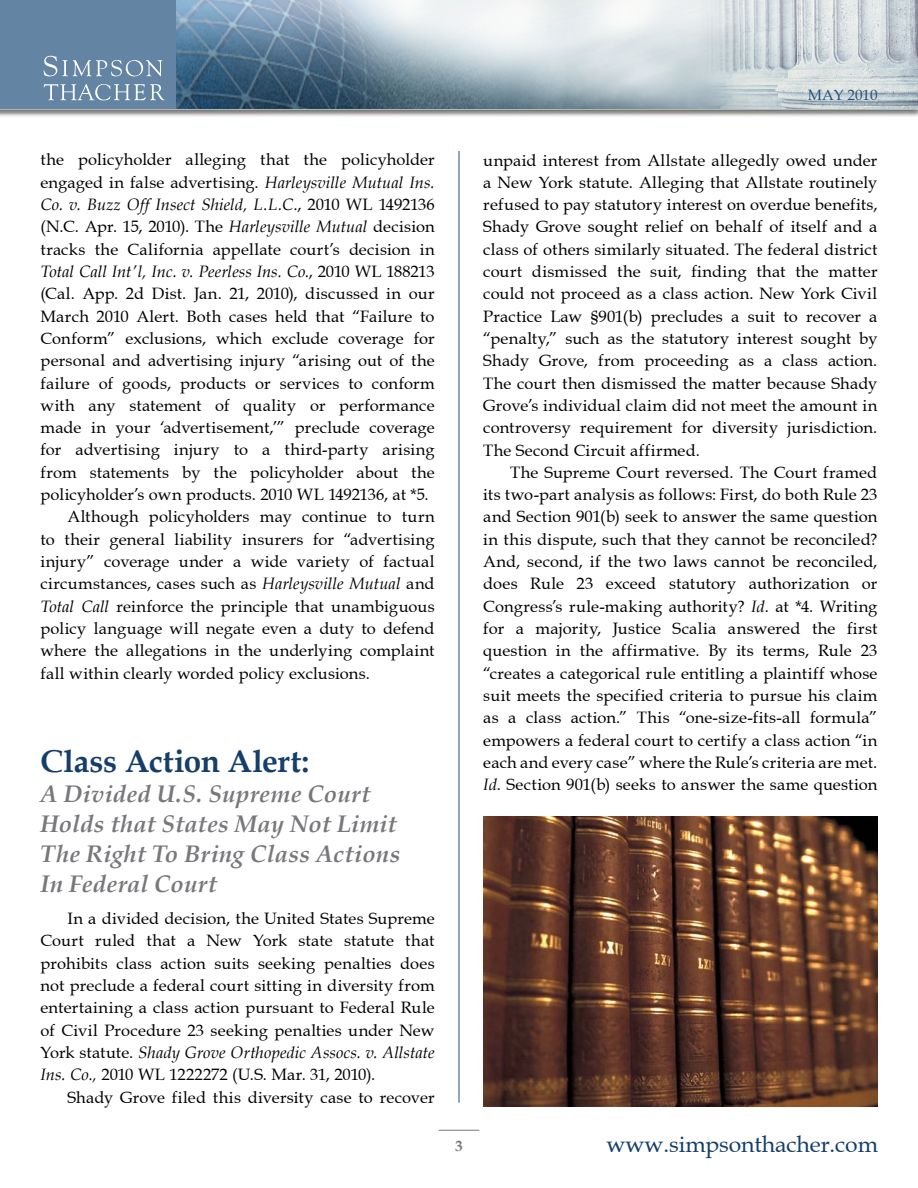
<style>
.page{position:relative;width:918px;height:1188px;background:#fff}
.page>*{position:absolute;margin:0;border:0;box-sizing:border-box;transform-origin:0 0}
.t1{font:700 31.5px "Book Antiqua";color:#153e6a}
.t2{font:italic 700 24px/30px "Book Antiqua";letter-spacing:.005em;color:#77787b}
.t3{font:22.95px "Book Antiqua";letter-spacing:-.005em;color:#153e6a}
.t4{font:16.5px/22.4px "Book Antiqua";letter-spacing:.01em;color:#000;text-align:justify}
.t5{font:italic 16.5px "Book Antiqua";color:#000}
.t6{font:15px "Book Antiqua";color:#21507b}
.t7{font:700 15px "Book Antiqua";color:#77787b}
.s1{font-style:italic}
.s2{font-style:normal}
</style>
<div class="page">
<img style="left:177px;top:0;width:741px;height:109px">
<div style="left:0;top:0;width:176px;height:109px;background:#6385a3"></div>
<svg style="left:44px;top:56px;width:118px;height:20px"></svg>
<svg style="left:44px;top:84px;width:121px;height:16px"></svg>
<hr style="left:459px;top:151px;width:1px;height:952px;background:#21507b">
<hr style="left:439px;top:1130px;width:40px;height:1px;background:#77787b">
<img style="left:483px;top:817px;width:395px;height:290px">
<p class="t6" style="left:808px;top:86px;width:71px">MAY 2010</p>
<p class="t4" style="left:41px;top:149px;width:396px">the policyholder alleging that the policyholder</p>
<p class="t4" style="left:41px;top:171px;width:396px">engaged in false advertising. <span class="s1">Harleysville Mutual Ins.</span></p>
<p class="t5" style="left:41px;top:193px;width:396px">Co. v. Buzz Off Insect Shield, L.L.C.<span class="s2">, 2010 WL 1492136</span></p>
<p class="t4" style="left:41px;top:216px;width:396px">(N.C. Apr. 15, 2010). The <span class="s1">Harleysville Mutual</span> decision</p>
<p class="t4" style="left:41px;top:238px;width:396px">tracks the California appellate court’s decision in</p>
<p class="t5" style="left:41px;top:260px;width:396px">Total Call Int’l, Inc. v. Peerless Ins. Co.<span class="s2">, 2010 WL 188213</span></p>
<p class="t4" style="left:41px;top:283px;width:396px">(Cal. App. 2d Dist. Jan. 21, 2010), discussed in our</p>
<p class="t4" style="left:41px;top:305px;width:396px">March 2010 Alert. Both cases held that “Failure to</p>
<p class="t4" style="left:41px;top:327px;width:396px">Conform” exclusions, which exclude coverage for</p>
<p class="t4" style="left:41px;top:349px;width:396px">personal and advertising injury “arising out of the</p>
<p class="t4" style="left:41px;top:372px;width:396px">failure of goods, products or services to conform</p>
<p class="t4" style="left:41px;top:394px;width:396px">with any statement of quality or performance</p>
<p class="t4" style="left:41px;top:416px;width:396px">made in your ‘advertisement,’” preclude coverage</p>
<p class="t4" style="left:41px;top:439px;width:396px">for advertising injury to a third-party arising</p>
<p class="t4" style="left:41px;top:461px;width:396px">from statements by the policyholder about the</p>
<p class="t4" style="left:41px;top:483px;width:390px">policyholder’s own products. 2010 WL 1492136, at *5.</p>
<p class="t4" style="left:68px;top:506px;width:369px">Although policyholders may continue to turn</p>
<p class="t4" style="left:41px;top:528px;width:396px">to their general liability insurers for “advertising</p>
<p class="t4" style="left:41px;top:550px;width:396px">injury” coverage under a wide variety of factual</p>
<p class="t4" style="left:41px;top:573px;width:396px">circumstances, cases such as <span class="s1">Harleysville Mutual</span> and</p>
<p class="t4" style="left:41px;top:595px;width:396px"><span class="s1">Total Call</span> reinforce the principle that unambiguous</p>
<p class="t4" style="left:41px;top:617px;width:396px">policy language will negate even a duty to defend</p>
<p class="t4" style="left:41px;top:639px;width:396px">where the allegations in the underlying complaint</p>
<p class="t4" style="left:41px;top:662px;width:331px">fall within clearly worded policy exclusions.</p>
<h1 class="t1" style="left:40px;top:739px;width:270px">Class Action Alert:</h1>
<h2 class="t2" style="left:40px;top:778px;width:361px">A Divided U.S. Supreme Court<br>Holds that States May Not Limit<br>The Right To Bring Class Actions<br>In Federal Court</h2>
<p class="t4" style="left:41px;top:907px;width:396px;text-indent:27px">In a divided decision, the United States Supreme Court ruled that a New York state statute that prohibits class action suits seeking penalties does not preclude a federal court sitting in diversity from entertaining a class action pursuant to Federal Rule of Civil Procedure 23 seeking penalties under New York statute. <span class="s1">Shady Grove Orthopedic Assocs. v. Allstate Ins. Co.,</span> 2010 WL 1222272 (U.S. Mar. 31, 2010).</p>
<p class="t4" style="left:68px;top:1086px;width:369px">Shady Grove filed this diversity case to recover</p>
<p class="t7" style="left:455px;top:1136px;width:9px">3</p>
<p class="t4" style="left:483px;top:149px;width:396px">unpaid interest from Allstate allegedly owed under a New York statute. Alleging that Allstate routinely refused to pay statutory interest on overdue benefits, Shady Grove sought relief on behalf of itself and a class of others similarly situated. The federal district court dismissed the suit, finding that the matter could not proceed as a class action. New York Civil Practice Law §901(b) precludes a suit to recover a “penalty,” such as the statutory interest sought by Shady Grove, from proceeding as a class action.<br>The court then dismissed the matter because Shady Grove’s individual claim did not meet the amount in controversy requirement for diversity jurisdiction.<br>The Second Circuit affirmed.</p>
<p class="t4" style="left:483px;top:461px;width:396px;text-indent:27px">The Supreme Court reversed. The Court framed its two-part analysis as follows: First, do both Rule 23 and Section 901(b) seek to answer the same question in this dispute, such that they cannot be reconciled?<br>And, second, if the two laws cannot be reconciled, does Rule 23 exceed statutory authorization or Congress’s rule-making authority? <span class="s1">Id</span>. at *4. Writing for a majority, Justice Scalia answered the first question in the affirmative. By its terms, Rule 23 “creates a categorical rule entitling a plaintiff whose suit meets the specified criteria to pursue his claim as a class action.” This “one-size-fits-all formula” empowers a federal court to certify a class action “in each and every case” where the Rule’s criteria are met.<br><span class="s1">Id</span>. Section 901(b) seeks to answer the same question</p>
<h3 class="t3" style="left:607px;top:1130px;width:273px">www.simpsonthacher.com</h3>
</div>
